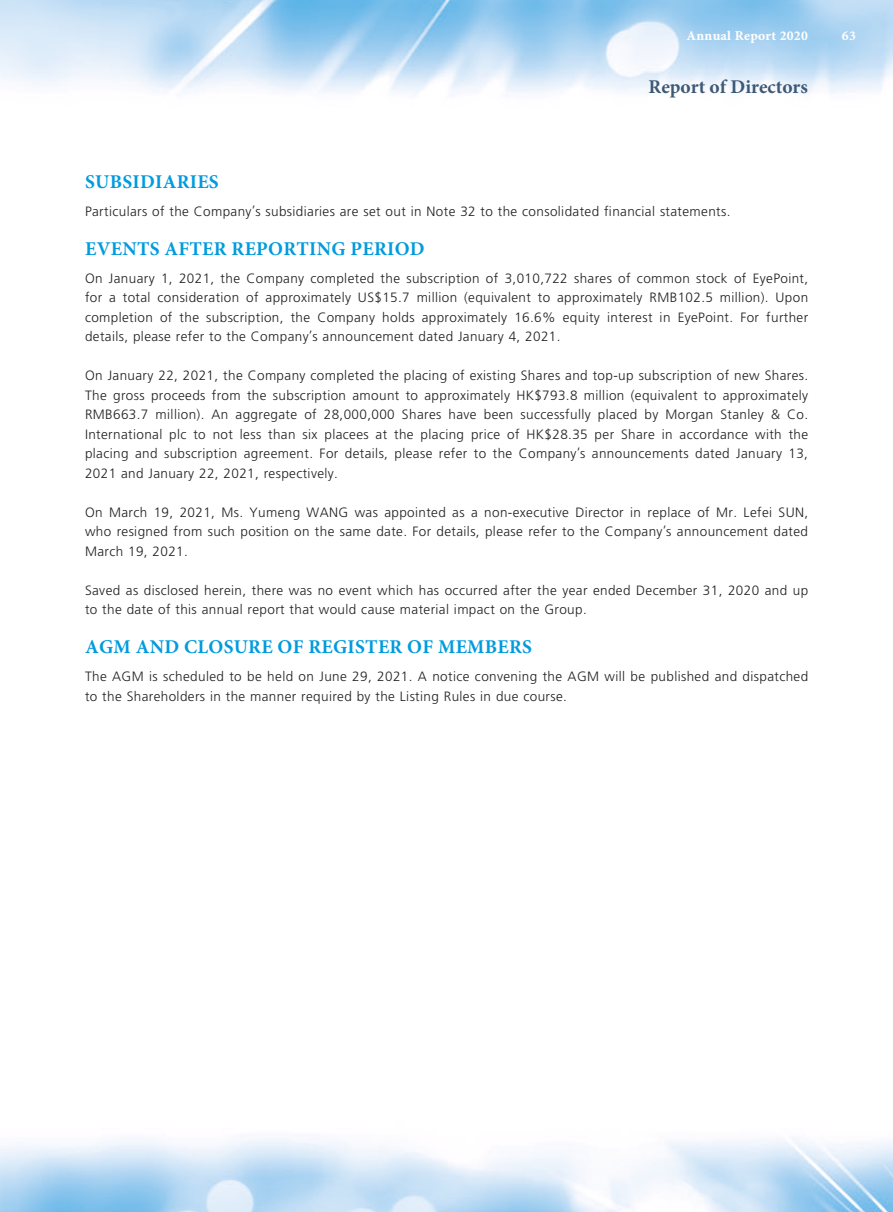
<style>
.page{position:relative;width:893px;height:1212px;background:#fff}
.page>*{position:absolute;margin:0;border:0;box-sizing:border-box;transform-origin:0 0}
.t1{font:700 19.5px "Minion Pro";letter-spacing:.01em;color:#009bde}
.t2{font:700 19.5px "Minion Pro";color:#3c5977}
.t3{font:300 13.5px/19.5px "Frutiger LT Std";letter-spacing:.03em;color:#231f20;text-align:justify}
.t4{font:13.5px "Minion Pro Bold Capt";letter-spacing:.02em;color:#fff}
</style>
<div class="page">
<img style="left:0;top:0;width:893px;height:1212px">
<p class="t4" style="left:687px;top:28px;width:123px">Annual Report 2020</p>
<p class="t4" style="left:842px;top:28px;width:15px">63</p>
<h1 class="t2" style="left:649px;top:73px;width:161px">Report of Directors</h1>
<h1 class="t1" style="left:85px;top:168px;width:135px">SUBSIDIARIES</h1>
<p class="t3" style="left:85px;top:201px;width:647px">Particulars of the Company’s subsidiaries are set out in Note 32 to the consolidated financial statements.</p>
<h1 class="t1" style="left:85px;top:235px;width:341px">EVENTS AFTER REPORTING PERIOD</h1>
<p class="t3" style="left:85px;top:268px;width:725px">On January 1, 2021, the Company completed the subscription of 3,010,722 shares of common stock of EyePoint, for a total consideration of approximately US$15.7 million (equivalent to approximately RMB102.5 million). Upon completion of the subscription, the Company holds approximately 16.6% equity interest in EyePoint. For further details, please refer to the Company’s announcement dated January 4, 2021.</p>
<p class="t3" style="left:85px;top:366px;width:725px">On January 22, 2021, the Company completed the placing of existing Shares and top-up subscription of new Shares.<br>The gross proceeds from the subscription amount to approximately HK$793.8 million (equivalent to approximately RMB663.7 million). An aggregate of 28,000,000 Shares have been successfully placed by Morgan Stanley &amp; Co.<br>International plc to not less than six placees at the placing price of HK$28.35 per Share in accordance with the placing and subscription agreement. For details, please refer to the Company’s announcements dated January 13, 2021 and January 22, 2021, respectively.</p>
<p class="t3" style="left:85px;top:502px;width:725px">On March 19, 2021, Ms. Yumeng WANG was appointed as a non-executive Director in replace of Mr. Lefei SUN, who resigned from such position on the same date. For details, please refer to the Company’s announcement dated March 19, 2021.</p>
<p class="t3" style="left:85px;top:580px;width:725px">Saved as disclosed herein, there was no event which has occurred after the year ended December 31, 2020 and up to the date of this annual report that would cause material impact on the Group.</p>
<h1 class="t1" style="left:85px;top:633px;width:448px">AGM AND CLOSURE OF REGISTER OF MEMBERS</h1>
<p class="t3" style="left:85px;top:667px;width:725px">The AGM is scheduled to be held on June 29, 2021. A notice convening the AGM will be published and dispatched to the Shareholders in the manner required by the Listing Rules in due course.</p>
</div>
